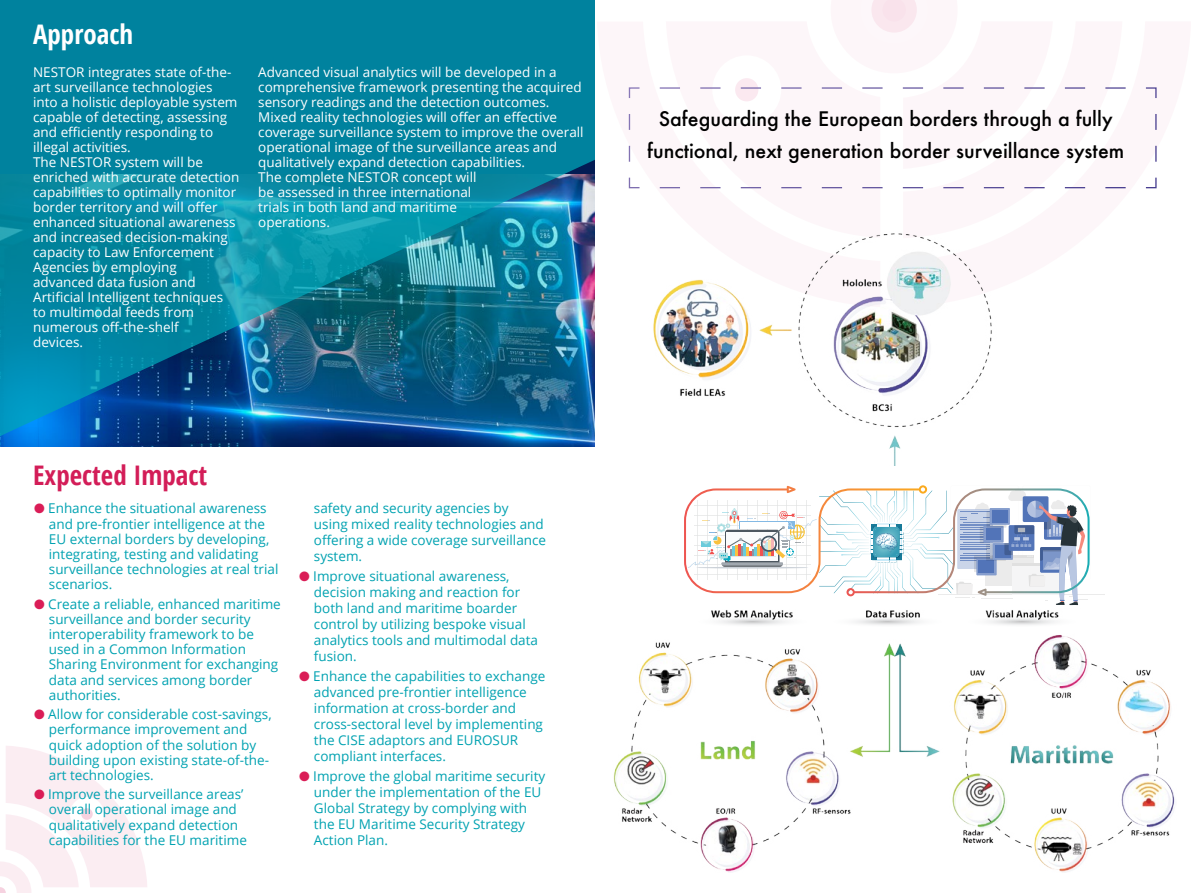
<style>
.page{position:relative;width:1191px;height:893px;background:#fff}
.page>*{position:absolute;margin:0;border:0;box-sizing:border-box;transform-origin:0 0}
.t1{font:700 condensed 27px "Open Sans";color:#d31d58}
.t2{font:700 condensed 27px "Open Sans";color:#fff}
.t3{font:500 19.5px/31.5px "Futura";color:#000;text-align:center}
.t4{font:13.5px/15.1px "Open Sans";color:#00a2b1}
.t5{font:13.5px/15px "Open Sans";color:#fff}
.s1{color:#da1d57}
</style>
<div class="page">
<img style="left:0;top:440px;width:595px;height:6px">
<img style="left:0;top:0;width:595px;height:440px">
<svg style="left:0;top:746px;width:147px;height:147px"></svg>
<img style="left:613px;top:233px;width:562px;height:639px">
<div style="left:657px;top:466px;width:445px;height:142px;background:#fff"></div>
<svg style="left:1145px;top:177px;width:12px;height:12px"></svg>
<svg style="left:659px;top:187px;width:466px;height:1px"></svg>
<svg style="left:628px;top:177px;width:12px;height:12px"></svg>
<svg style="left:629px;top:113px;width:1px;height:49px"></svg>
<svg style="left:628px;top:87px;width:12px;height:12px"></svg>
<svg style="left:660px;top:0;width:466px;height:101px"></svg>
<svg style="left:1145px;top:87px;width:12px;height:12px"></svg>
<svg style="left:1155px;top:114px;width:1px;height:48px"></svg>
<hr style="left:938px;top:594px;width:166px;height:1px;background:#ebebeb">
<svg style="left:694px;top:615px;width:115px;height:12px"></svg>
<svg style="left:829px;top:615px;width:115px;height:12px"></svg>
<svg style="left:964px;top:615px;width:115px;height:12px"></svg>
<svg style="left:684px;top:485px;width:406px;height:120px"></svg>
<h1 class="t2" style="left:33px;top:15px;width:101px">Approach</h1>
<p class="t5" style="left:33px;top:64px;width:208px">NESTOR integrates state of-the&shy;art surveillance technologies into a holistic deployable system capable of detecting, assessing and efficiently responding to illegal activities.<br>The NESTOR system will be enriched with accurate detection capabilities to optimally monitor border territory and will offer enhanced situational awareness and increased decision-making capacity to Law Enforcement<br>Agencies by employing advanced data fusion and<br>Artificial Intelligent techniques to multimodal feeds from numerous off-the-shelf<br>devices.</p>
<p class="t5" style="left:258px;top:64px;width:327px">Advanced visual analytics will be developed in a comprehensive framework presenting the acquired sensory readings and the detection outcomes.<br>Mixed reality technologies will offer an effective coverage surveillance system to improve the overall operational image of the surveillance areas and qualitatively expand detection capabilities.<br>The complete NESTOR concept will<br>be assessed in three international<br>trials in both land and maritime<br>operations.</p>
<h1 class="t1" style="left:33px;top:456px;width:176px">Expected Impact</h1>
<p class="t4" style="left:49px;top:501px;width:231px;text-indent:-15px"><span class="s1">●</span> Enhance the situational awareness and pre-frontier intelligence at the EU external borders by developing, integrating, testing and validating surveillance technologies at real trial scenarios.</p>
<p class="t4" style="left:49px;top:596px;width:233px;text-indent:-15px"><span class="s1">●</span> Create a reliable, enhanced maritime surveillance and border security interoperability framework to be used in a Common Information<br>Sharing Environment for exchanging data and services among border authorities.</p>
<p class="t4" style="left:49px;top:706px;width:224px;text-indent:-15px"><span class="s1">●</span> Allow for considerable cost-savings, performance improvement and quick adoption of the solution by building upon existing state-of-the&shy;art technologies.</p>
<p class="t4" style="left:49px;top:786px;width:199px;text-indent:-15px"><span class="s1">●</span> Improve the surveillance areas’ overall operational image and qualitatively expand detection capabilities for the EU maritime</p>
<p class="t4" style="left:314px;top:500px;width:234px;line-height:15.9px">safety and security agencies by<br>using mixed reality technologies and offering a wide coverage surveillance system.</p>
<p class="t4" style="left:314px;top:568px;width:226px;line-height:15.9px;text-indent:-15px"><span class="s1">●</span> Improve situational awareness, decision making and reaction for both land and maritime boarder control by utilizing bespoke visual analytics tools and multimodal data fusion.</p>
<p class="t4" style="left:314px;top:668px;width:233px;line-height:15.9px;text-indent:-15px"><span class="s1">●</span> Enhance the capabilities to exchange advanced pre-frontier intelligence information at cross-border and cross-sectoral level by implementing the CISE adaptors and EUROSUR compliant interfaces.</p>
<p class="t4" style="left:314px;top:768px;width:233px;line-height:15.9px;text-indent:-15px"><span class="s1">●</span> Improve the global maritime security under the implementation of the EU<br>Global Strategy by complying with the EU Maritime Security Strategy<br>Action Plan.</p>
<h2 class="t3" style="left:647px;top:103px;width:478px">Safeguarding the European borders through a fully functional, next generation border surveillance system</h2>
</div>
